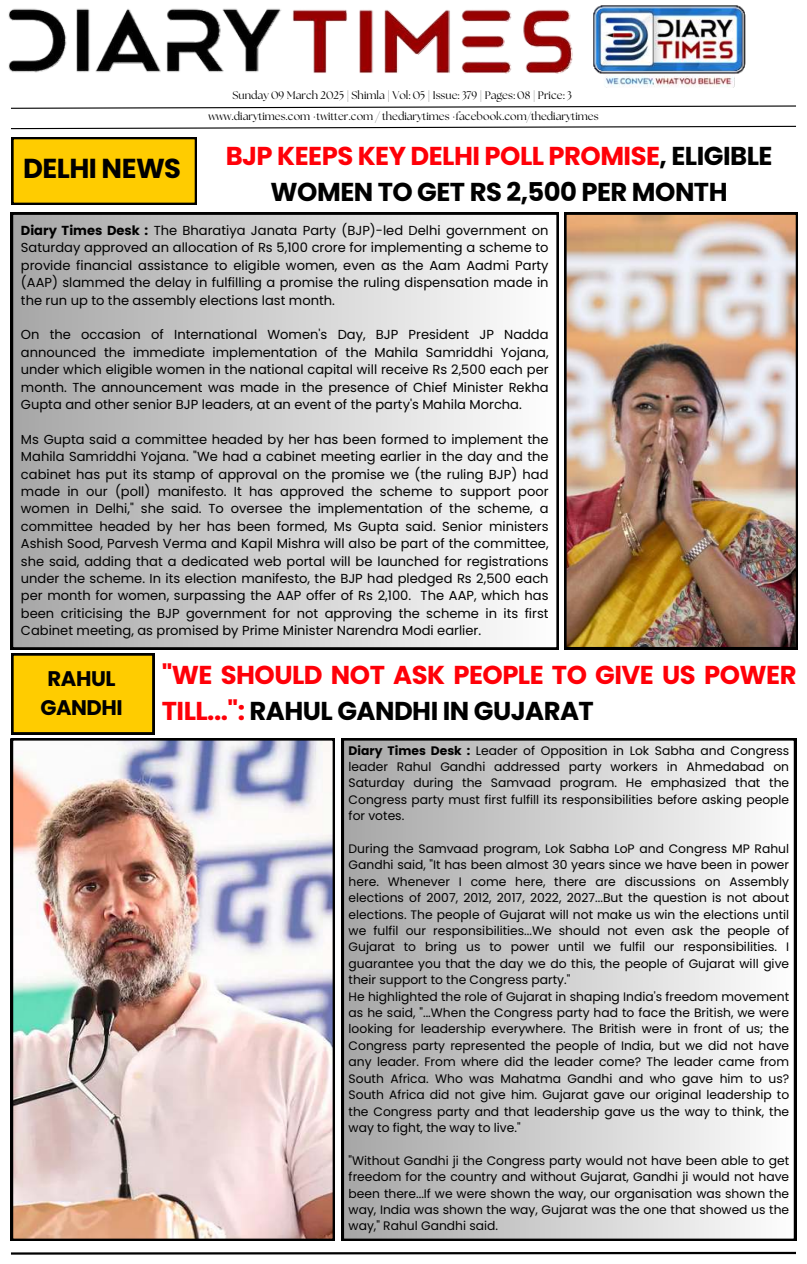
<style>
.page{position:relative;width:807px;height:1264px;background:#fff}
.page>*{position:absolute;margin:0;border:0;box-sizing:border-box;transform-origin:0 0}
.t1{font:700 27.45px "Poppins";letter-spacing:-.02em;color:#000}
.t2{font:700 25.8px/36px "Poppins";letter-spacing:-.02em;color:#ff0008}
.t3{font:700 25.8px/36px "Poppins";letter-spacing:-.02em;color:#000;text-align:center}
.t4{font:700 21.15px/29.2px "Poppins";letter-spacing:-.02em;color:#000;text-align:center}
.t5{font:13.05px/17.4px "Poppins";color:#000;text-align:justify}
.t6{font:12.3px/16.4px "Poppins";color:#000;text-align:justify}
.t7{font:10.95px/21.1px "The Seasons";color:#000;text-align:center}
.s1{color:#ff0008}
.s2{font-weight:700}
.s3{color:#000}
</style>
<div class="page">
<img style="left:593px;top:5px;width:153px;height:83px">
<img style="left:8px;top:8px;width:274px;height:65px">
<img style="left:292px;top:10px;width:281px;height:64px">
<svg style="left:11px;top:105px;width:785px;height:4px"></svg>
<svg style="left:11px;top:125px;width:785px;height:5px"></svg>
<svg style="left:11px;top:1251px;width:785px;height:4px"></svg>
<svg style="left:11px;top:137px;width:186px;height:67px;background:#ebbc00"></svg>
<svg style="left:11px;top:653px;width:143px;height:81px;background:#e8ba00"></svg>
<svg style="left:11px;top:213px;width:547px;height:436px"></svg>
<svg style="left:342px;top:738px;width:454px;height:502px"></svg>
<img style="left:564px;top:213px;width:234px;height:436px">
<img style="left:11px;top:738px;width:324px;height:502px">
<p class="t7" style="left:208px;top:85px;width:391px">Sunday 09 March 2025 | Shimla | Vol: 05 | Issue: 379 | Pages: 08 | Price: 3 www.diarytimes.com ฀twitter.com / thediarytimes ฀facebook.com/thediarytimes</p>
<h2 class="t3" style="left:226px;top:138px;width:548px"><span class="s1">BJP KEEPS KEY DELHI POLL PROMISE</span>, ELIGIBLE<br>WOMEN TO GET RS 2,500 PER MONTH</h2>
<p class="t5" style="left:21px;top:222px;width:529px"><span class="s2">Diary Times Desk :</span> The Bharatiya Janata Party (BJP)-led Delhi government on Saturday approved an allocation of Rs 5,100 crore for implementing a scheme to provide financial assistance to eligible women, even as the Aam Aadmi Party (AAP) slammed the delay in fulfilling a promise the ruling dispensation made in the run up to the assembly elections last month.</p>
<p class="t5" style="left:21px;top:326px;width:529px">On the occasion of International Women's Day, BJP President JP Nadda announced the immediate implementation of the Mahila Samriddhi Yojana, under which eligible women in the national capital will receive Rs 2,500 each per month. The announcement was made in the presence of Chief Minister Rekha Gupta and other senior BJP leaders, at an event of the party's Mahila Morcha.</p>
<p class="t5" style="left:21px;top:430px;width:529px">Ms Gupta said a committee headed by her has been formed to implement the Mahila Samriddhi Yojana. "We had a cabinet meeting earlier in the day and the cabinet has put its stamp of approval on the promise we (the ruling BJP) had made in our (poll) manifesto. It has approved the scheme to support poor women in Delhi," she said. To oversee the implementation of the scheme, a committee headed by her has been formed, Ms Gupta said. Senior ministers Ashish Sood, Parvesh Verma and Kapil Mishra will also be part of the committee, she said, adding that a dedicated web portal will be launched for registrations under the scheme. In its election manifesto, the BJP had pledged Rs 2,500 each per month for women, surpassing the AAP offer of Rs 2,100. The AAP, which has been criticising the BJP government for not approving the scheme in its first Cabinet meeting, as promised by Prime Minister Narendra Modi earlier.</p>
<h2 class="t2" style="left:162px;top:657px;width:636px">"WE SHOULD NOT ASK PEOPLE TO GIVE US POWER<br>TILL...": <span class="s3">RAHUL GANDHI IN GUJARAT</span></h2>
<p class="t6" style="left:348px;top:742px;width:442px"><span class="s2">Diary Times Desk :</span> Leader of Opposition in Lok Sabha and Congress leader Rahul Gandhi addressed party workers in Ahmedabad on Saturday during the Samvaad program. He emphasized that the Congress party must first fulfill its responsibilities before asking people for votes.</p>
<p class="t6" style="left:348px;top:840px;width:442px;text-align:left">During the Samvaad program, Lok Sabha LoP and Congress MP Rahul Gandhi said, "It has been almost 30 years since we have been in power here. Whenever I come here, there are discussions on Assembly elections of 2007, 2012, 2017, 2022, 2027...But the question is not about elections. The people of Gujarat will not make us win the elections until we fulfil our responsibilities...We should not even ask the people of Gujarat to bring us to power until we fulfil our responsibilities. I guarantee you that the day we do this, the people of Gujarat will give their support to the Congress party."<br>He highlighted the role of Gujarat in shaping India's freedom movement as he said, "...When the Congress party had to face the British, we were looking for leadership everywhere. The British were in front of us; the Congress party represented the people of India, but we did not have any leader. From where did the leader come? The leader came from South Africa. Who was Mahatma Gandhi and who gave him to us?<br>South Africa did not give him. Gujarat gave our original leadership to the Congress party and that leadership gave us the way to think, the way to fight, the way to live."</p>
<p class="t6" style="left:348px;top:1152px;width:442px">"Without Gandhi ji the Congress party would not have been able to get freedom for the country and without Gujarat, Gandhi ji would not have been there...If we were shown the way, our organisation was shown the way, India was shown the way, Gujarat was the one that showed us the way," Rahul Gandhi said.</p>
<h1 class="t1" style="left:23px;top:153px;width:159px">DELHI NEWS</h1>
<h3 class="t4" style="left:40px;top:664px;width:84px">RAHUL<br>GANDHI</h3>
</div>
